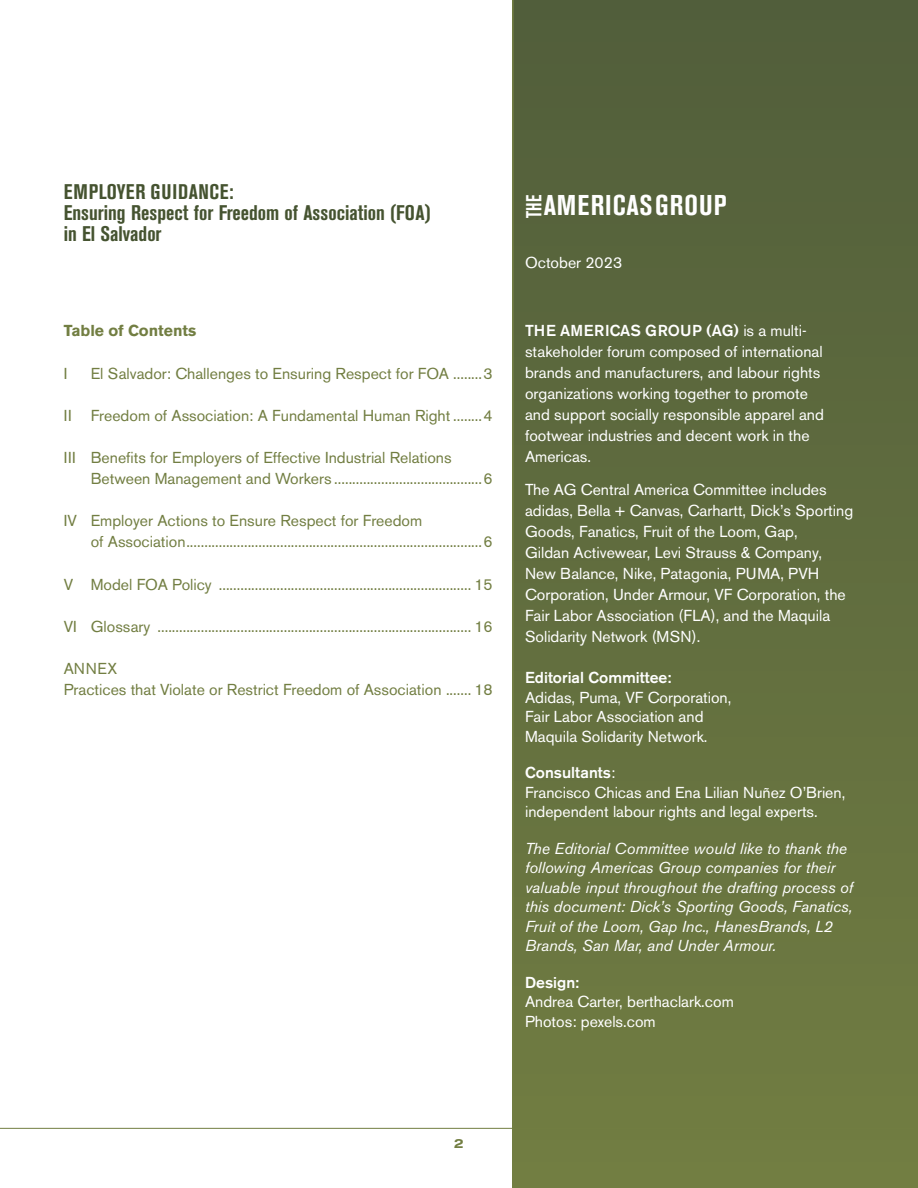
<style>
.page{position:relative;width:918px;height:1188px;background:#fff}
.page>*{position:absolute;margin:0;border:0;box-sizing:border-box;transform-origin:0 0}
.t1{font:700 condensed 28.35px "Akzidenz Grotesk BE";letter-spacing:.035em;color:#fff}
.t2{font:700 condensed 21.6px "Akzidenz Grotesk BE";color:#fff;scale:.81 1}
.t3{font:700 condensed 21px/21px "Akzidenz Grotesk BE";color:#455330}
.t4{font:15.75px/21px "Akzidenz Grotesk BE";color:#fff}
.t5{font:15.75px/21px "Akzidenz Grotesk BE";color:#727e42}
.t6{font:italic 15.75px/19.5px "Akzidenz Grotesk BE";color:#fff}
.t7{font:500 15.75px "Akzidenz Grotesk BE";color:#fff}
.t8{font:700 15.75px "Akzidenz Grotesk BE";color:#727e42}
.t9{font:500 expanded 13.5px "Akzidenz Grotesk BE";color:#727e42}
.s1{font-weight:500}
</style>
<div class="page">
<svg style="left:512px;top:0;width:406px;height:1188px;background:#616d3e"></svg>
<hr style="left:0;top:1128px;width:914px;height:1px;background:#727e42">
<h3 class="t3" style="left:64px;top:181px;width:369px">EMPLOYER GUIDANCE:<br>Ensuring Respect for Freedom of Association (FOA) in El Salvador</h3>
<p class="t8" style="left:64px;top:322px;width:134px">Table of Contents</p>
<p class="t5" style="left:64px;top:363px;width:5px">I</p>
<p class="t5" style="left:91px;top:363px;width:403px">El Salvador: Challenges to Ensuring Respect for FOA ........3</p>
<p class="t5" style="left:64px;top:405px;width:430px">II Freedom of Association: A Fundamental Human Right ........4</p>
<p class="t5" style="left:91px;top:447px;width:404px;text-indent:-27px">III Benefits for Employers of Effective Industrial Relations<br>Between Management and Workers .........................................6</p>
<p class="t5" style="left:91px;top:510px;width:404px;text-indent:-27px">IV Employer Actions to Ensure Respect for Freedom<br>of Association..................................................................................6</p>
<p class="t5" style="left:64px;top:574px;width:430px">V Model FOA Policy ...................................................................... 15</p>
<p class="t5" style="left:64px;top:616px;width:430px">VI Glossary ....................................................................................... 16</p>
<p class="t5" style="left:64px;top:658px;width:430px">ANNEX<br>Practices that Violate or Restrict Freedom of Association ....... 18</p>
<h2 class="t2" style="left:522px;top:218px;width:30px;rotate:-90deg">THE</h2>
<h1 class="t1" style="left:544px;top:189px;width:184px">AMERICASGROUP</h1>
<p class="t4" style="left:525px;top:252px;width:99px">October 2023</p>
<p class="t4" style="left:525px;top:320px;width:300px"><span class="s1">THE AMERICAS GROUP (AG)</span> is a multi&shy;stakeholder forum composed of international brands and manufacturers, and labour rights organizations working together to promote and support socially responsible apparel and footwear industries and decent work in the Americas.</p>
<p class="t4" style="left:525px;top:479px;width:330px">The AG Central America Committee includes adidas, Bella + Canvas, Carhartt, Dick’s Sporting Goods, Fanatics, Fruit of the Loom, Gap,<br>Gildan Activewear, Levi Strauss &amp; Company, New Balance, Nike, Patagonia, PUMA, PVH Corporation, Under Armour, VF Corporation, the Fair Labor Association (FLA), and the Maquila Solidarity Network (MSN).</p>
<p class="t7" style="left:525px;top:668px;width:148px">Editorial Committee:</p>
<p class="t4" style="left:525px;top:687px;width:208px;line-height:19.5px">Adidas, Puma, VF Corporation,<br>Fair Labor Association and<br>Maquila Solidarity Network.</p>
<p class="t4" style="left:525px;top:763px;width:322px;line-height:19.5px"><span class="s1">Consultants</span>:<br>Francisco Chicas and Ena Lilian Nuñez O’Brien, independent labour rights and legal experts.</p>
<p class="t6" style="left:525px;top:838px;width:329px">The Editorial Committee would like to thank the following Americas Group companies for their valuable input throughout the drafting process of this document: Dick’s Sporting Goods, Fanatics, Fruit of the Loom, Gap Inc., HanesBrands, L2<br>Brands, San Mar, and Under Armour.</p>
<p class="t7" style="left:525px;top:973px;width:56px">Design:</p>
<p class="t4" style="left:525px;top:992px;width:210px;line-height:19.5px">Andrea Carter, berthaclark.com<br>Photos: pexels.com</p>
<p class="t9" style="left:454px;top:1135px;width:12px">2</p>
</div>
